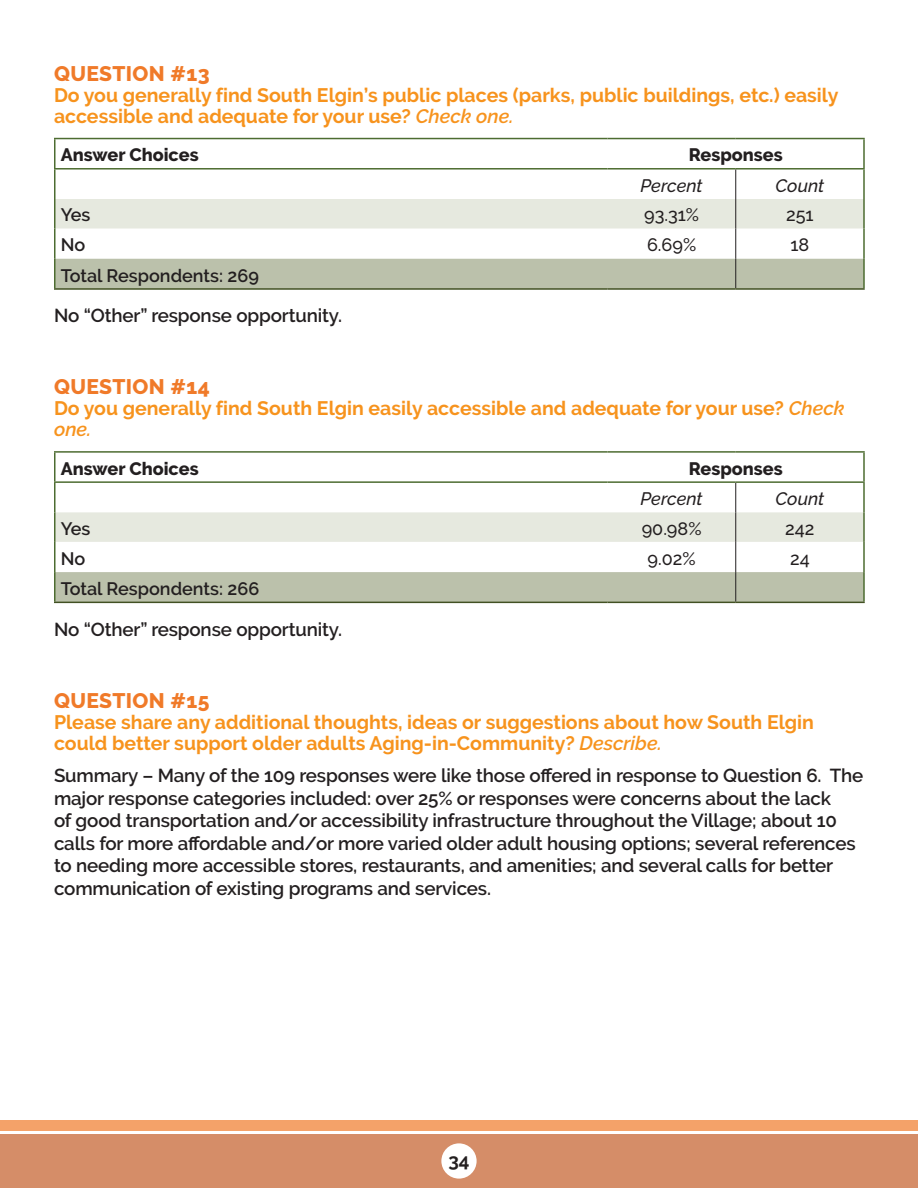
<style>
.page{position:relative;width:918px;height:1188px;background:#fff}
.page>*{position:absolute;margin:0;border:0;box-sizing:border-box;transform-origin:0 0}
.header1{font:800 21px "Raleway";letter-spacing:.02em;color:#f07a29}
.header1-2{font:700 19.5px/21px "Raleway";color:#f7931d}
.header2{font:600 18.75px/22.5px "Raleway";letter-spacing:-.01em;color:#231f20}
.t1{font:700 18.75px "Raleway";color:#231f20}
.body{font:600 18px "Raleway";color:#231f20}
.body-2{font:800 18px "Raleway";color:#231f20}
.body-3{font:500 18px "Raleway";color:#231f20}
.body-4{font:italic 500 18px "Raleway";color:#231f20}
.s1{font-weight:600;font-style:italic}
</style>
<div class="page">
<div style="left:0;top:1134px;width:918px;height:54px;background:#d58d68"></div>
<div style="left:0;top:1120px;width:918px;height:11px;background:#f4a269"></div>
<div style="left:441px;top:1143px;width:36px;height:36px;background:#fff;border-radius:50%"></div>
<hr style="left:863px;top:199px;width:2px;height:30px;background:#4d6c31">
<hr style="left:863px;top:229px;width:2px;height:30px;background:#4d6c31">
<hr style="left:863px;top:259px;width:2px;height:29px;background:#4d6c31">
<hr style="left:863px;top:139px;width:2px;height:29px;background:#4d6c31">
<hr style="left:863px;top:170px;width:2px;height:29px;background:#4d6c31">
<hr style="left:735px;top:229px;width:1px;height:30px;background:#231f20">
<div style="left:56px;top:259px;width:808px;height:29px;background:#bbc1ab"></div>
<hr style="left:54px;top:138px;width:554px;height:1px;background:#4d6c31">
<hr style="left:608px;top:138px;width:128px;height:1px;background:#4d6c31">
<hr style="left:736px;top:138px;width:129px;height:1px;background:#4d6c31">
<hr style="left:54px;top:168px;width:554px;height:2px;background:#4d6c31">
<hr style="left:608px;top:168px;width:128px;height:2px;background:#4d6c31">
<hr style="left:736px;top:168px;width:129px;height:2px;background:#4d6c31">
<svg style="left:56px;top:170px;width:808px;height:59px"></svg>
<hr style="left:54px;top:199px;width:2px;height:30px;background:#4d6c31">
<hr style="left:54px;top:229px;width:2px;height:30px;background:#4d6c31">
<hr style="left:54px;top:259px;width:2px;height:29px;background:#4d6c31">
<hr style="left:54px;top:139px;width:2px;height:29px;background:#4d6c31">
<hr style="left:54px;top:170px;width:2px;height:29px;background:#4d6c31">
<hr style="left:736px;top:288px;width:129px;height:2px;background:#425123">
<hr style="left:54px;top:288px;width:554px;height:2px;background:#425123">
<hr style="left:608px;top:288px;width:128px;height:2px;background:#425123">
<div style="left:56px;top:572px;width:807px;height:30px;background:#bbc1ab"></div>
<hr style="left:863px;top:512px;width:2px;height:30px;background:#4d6c31">
<hr style="left:863px;top:542px;width:2px;height:30px;background:#4d6c31">
<hr style="left:863px;top:572px;width:2px;height:30px;background:#4d6c31">
<hr style="left:863px;top:453px;width:2px;height:28px;background:#4d6c31">
<hr style="left:863px;top:483px;width:2px;height:29px;background:#4d6c31">
<hr style="left:735px;top:542px;width:1px;height:30px;background:#231f20">
<hr style="left:735px;top:572px;width:1px;height:30px;background:#231f20">
<hr style="left:54px;top:451px;width:554px;height:2px;background:#4d6c31">
<hr style="left:608px;top:451px;width:128px;height:2px;background:#4d6c31">
<hr style="left:736px;top:451px;width:129px;height:2px;background:#4d6c31">
<hr style="left:54px;top:481px;width:554px;height:2px;background:#4d6c31">
<hr style="left:608px;top:481px;width:128px;height:2px;background:#4d6c31">
<hr style="left:736px;top:481px;width:129px;height:2px;background:#4d6c31">
<svg style="left:56px;top:483px;width:808px;height:59px"></svg>
<hr style="left:54px;top:512px;width:2px;height:30px;background:#4d6c31">
<hr style="left:54px;top:542px;width:2px;height:30px;background:#4d6c31">
<hr style="left:54px;top:572px;width:2px;height:30px;background:#4d6c31">
<hr style="left:54px;top:453px;width:2px;height:28px;background:#4d6c31">
<hr style="left:54px;top:483px;width:2px;height:29px;background:#4d6c31">
<hr style="left:736px;top:602px;width:129px;height:1px;background:#425123">
<hr style="left:54px;top:602px;width:554px;height:1px;background:#425123">
<hr style="left:608px;top:602px;width:128px;height:1px;background:#425123">
<p class="header1" style="left:54px;top:61px;width:157px">QUESTION #13</p>
<p class="header1-2" style="left:54px;top:85px;width:786px">Do you generally find South Elgin’s public places (parks, public buildings, etc.) easily accessible and adequate for your use? <span class="s1">Check one.</span></p>
<p class="body-2" style="left:61px;top:145px;width:139px">Answer Choices</p>
<p class="body-2" style="left:689px;top:145px;width:95px">Responses</p>
<p class="body-4" style="left:641px;top:175px;width:64px">Percent</p>
<p class="body-4" style="left:776px;top:175px;width:50px">Count</p>
<p class="body" style="left:61px;top:205px;width:31px">Yes</p>
<p class="body-3" style="left:644px;top:204px;width:56px">93.31%</p>
<p class="body-3" style="left:786px;top:204px;width:29px">251</p>
<p class="body" style="left:61px;top:235px;width:26px">No</p>
<p class="body-3" style="left:647px;top:235px;width:51px">6.69%</p>
<p class="body-3" style="left:790px;top:235px;width:20px">18</p>
<p class="body" style="left:61px;top:265px;width:200px">Total Respondents: 269</p>
<p class="header2" style="left:54px;top:305px;width:290px">No “Other” response opportunity.</p>
<p class="header1" style="left:54px;top:375px;width:157px">QUESTION #14</p>
<p class="header1-2" style="left:54px;top:398px;width:792px">Do you generally find South Elgin easily accessible and adequate for your use? <span class="s1">Check one.</span></p>
<p class="body-2" style="left:61px;top:458px;width:139px">Answer Choices</p>
<p class="body-2" style="left:689px;top:458px;width:95px">Responses</p>
<p class="body-4" style="left:641px;top:488px;width:64px">Percent</p>
<p class="body-4" style="left:776px;top:488px;width:50px">Count</p>
<p class="body" style="left:61px;top:518px;width:31px">Yes</p>
<p class="body-3" style="left:642px;top:518px;width:61px">90.98%</p>
<p class="body-3" style="left:785px;top:518px;width:31px">242</p>
<p class="body" style="left:61px;top:548px;width:26px">No</p>
<p class="body-3" style="left:648px;top:548px;width:50px">9.02%</p>
<p class="body-3" style="left:790px;top:548px;width:21px">24</p>
<p class="body" style="left:61px;top:578px;width:200px">Total Respondents: 266</p>
<p class="header2" style="left:54px;top:618px;width:290px">No “Other” response opportunity.</p>
<p class="header1" style="left:54px;top:688px;width:157px">QUESTION #15</p>
<p class="header1-2" style="left:54px;top:711px;width:762px">Please share any additional thoughts, ideas or suggestions about how South Elgin could better support older adults Aging-in-Community? <span class="s1">Describe.</span></p>
<p class="header2" style="left:54px;top:764px;width:811px">Summary – Many of the 109 responses were like those offered in response to Question 6. The major response categories included: over 25% or responses were concerns about the lack<br>of good transportation and/or accessibility infrastructure throughout the Village; about 10 calls for more affordable and/or more varied older adult housing options; several references to needing more accessible stores, restaurants, and amenities; and several calls for better communication of existing programs and services.</p>
<p class="t1" style="left:448px;top:1149px;width:23px">34</p>
</div>
